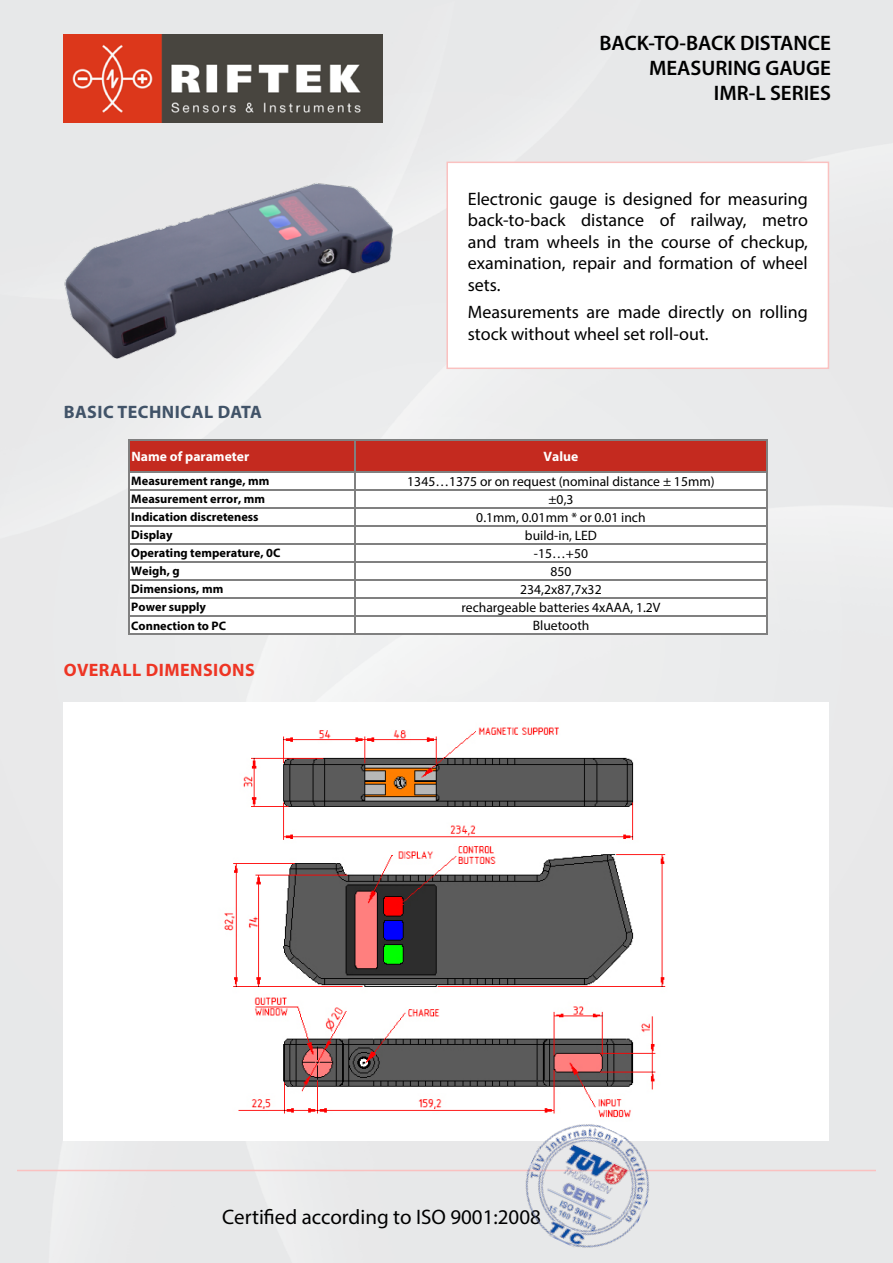
<style>
.page{position:relative;width:893px;height:1263px;background:#e9e9ea}
.page>*{position:absolute;margin:0;border:0;box-sizing:border-box;transform-origin:0 0}
.t1{font:600 21px/25.2px "Myriad Pro";color:#000;text-align:right}
.t2{font:21px "Myriad Pro";color:#000}
.t3{font:18px/21.6px "Myriad Pro";color:#000;text-align:justify}
.t4{font:700 18px "Myriad Pro";letter-spacing:.025em;color:#415368}
.t5{font:700 18px "Myriad Pro";letter-spacing:.025em;color:#ee3524}
.t6{font:13.65px "Myriad Pro";letter-spacing:.005em;color:#000}
.t7{font:700 13.65px "Myriad Pro";color:#fff}
.t8{font:700 12.3px "Myriad Pro";color:#000}
</style>
<div class="page">
<img style="left:64px;top:34px;width:319px;height:54px">
<hr style="left:17px;top:1170px;width:859px;height:1px;background:#fac1c0">
<div style="left:446px;top:162px;width:383px;height:207px;background:#fff;border:2px solid #fac1c0"></div>
<div style="left:130px;top:440px;width:637px;height:32px;background:#c42a1f"></div>
<div style="left:130px;top:472px;width:637px;height:162px;background:#fff"></div>
<hr style="left:128px;top:439px;width:2px;height:196px;background:#808080">
<hr style="left:354px;top:440px;width:1px;height:195px;background:#808080">
<hr style="left:766px;top:440px;width:2px;height:195px;background:#808080">
<hr style="left:130px;top:439px;width:638px;height:1px;background:#808080">
<hr style="left:130px;top:471px;width:638px;height:2px;background:#808080">
<hr style="left:130px;top:489px;width:638px;height:2px;background:#808080">
<hr style="left:130px;top:507px;width:638px;height:2px;background:#808080">
<hr style="left:130px;top:525px;width:638px;height:2px;background:#808080">
<hr style="left:130px;top:543px;width:638px;height:2px;background:#808080">
<hr style="left:130px;top:561px;width:638px;height:2px;background:#808080">
<hr style="left:130px;top:579px;width:638px;height:2px;background:#808080">
<hr style="left:130px;top:597px;width:638px;height:2px;background:#808080">
<hr style="left:130px;top:615px;width:638px;height:2px;background:#808080">
<hr style="left:130px;top:633px;width:638px;height:2px;background:#808080">
<div style="left:64px;top:702px;width:765px;height:438px;background:#fff"></div>
<img style="left:0;top:88px;width:471px;height:321px">
<img style="left:224px;top:727px;width:442px;height:387px">
<img style="left:506px;top:1105px;width:162px;height:158px">
<p class="t1" style="left:599px;top:30px;width:233px">BACK-TO-BACK DISTANCE<br>MEASURING GAUGE<br>IMR-L SERIES</p>
<p class="t4" style="left:64px;top:400px;width:200px">BASIC TECHNICAL DATA</p>
<p class="t3" style="left:468px;top:187px;width:342px">Electronic gauge is designed for measuring back-to-back distance of railway, metro and tram wheels in the course of checkup, examination, repair and formation of wheel sets.</p>
<p class="t3" style="left:468px;top:301px;width:342px">Measurements are made directly on rolling stock without wheel set roll-out.</p>
<p class="t7" style="left:131px;top:447px;width:119px">Name of parameter</p>
<p class="t7" style="left:544px;top:447px;width:36px">Value</p>
<p class="t8" style="left:131px;top:473px;width:140px">Measurement range, mm</p>
<p class="t6" style="left:407px;top:473px;width:309px">1345…1375 or on request (nominal distance ± 15mm)</p>
<p class="t8" style="left:131px;top:491px;width:135px">Measurement error, mm</p>
<p class="t6" style="left:548px;top:491px;width:26px">±0,3</p>
<p class="t8" style="left:131px;top:509px;width:129px">Indication discreteness</p>
<p class="t6" style="left:476px;top:509px;width:171px">0.1mm, 0.01mm * or 0.01 inch</p>
<p class="t8" style="left:131px;top:527px;width:43px">Display</p>
<p class="t6" style="left:525px;top:527px;width:74px">build-in, LED</p>
<p class="t8" style="left:131px;top:545px;width:151px">Operating temperature, 0C</p>
<p class="t6" style="left:534px;top:545px;width:56px">-15…+50</p>
<p class="t8" style="left:131px;top:563px;width:50px">Weigh, g</p>
<p class="t6" style="left:550px;top:563px;width:23px">850</p>
<p class="t8" style="left:131px;top:581px;width:94px">Dimensions, mm</p>
<p class="t6" style="left:520px;top:581px;width:83px">234,2x87,7x32</p>
<p class="t8" style="left:131px;top:599px;width:76px">Power supply</p>
<p class="t6" style="left:461px;top:599px;width:201px">rechargeable batteries 4xAAA, 1.2V</p>
<p class="t8" style="left:131px;top:617px;width:96px">Connection to PC</p>
<p class="t6" style="left:533px;top:617px;width:58px">Bluetooth</p>
<p class="t5" style="left:64px;top:658px;width:192px">OVERALL DIMENSIONS</p>
<p class="t2" style="left:222px;top:1203px;width:320px">Сertified according to ISO 9001:2008</p>
</div>
